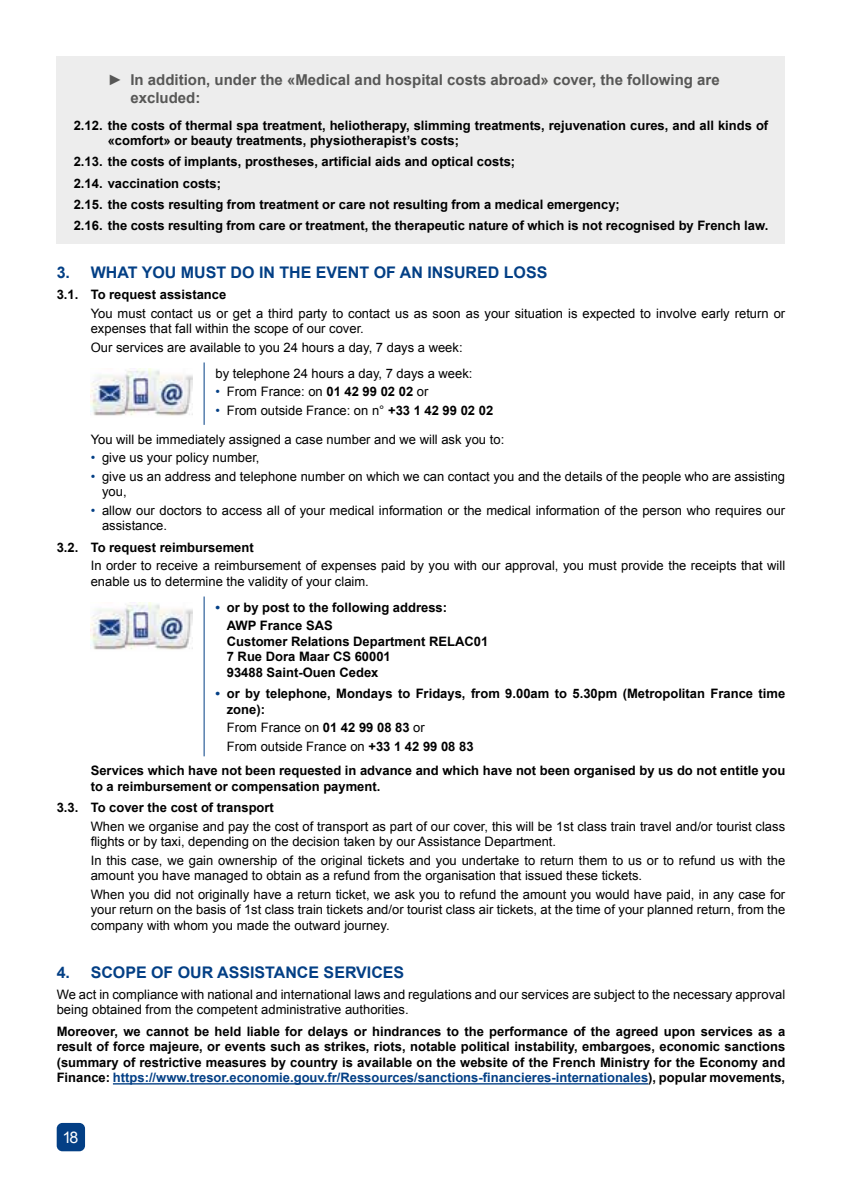
<style>
.page{position:relative;width:842px;height:1191px;background:#fff}
.page>*{position:absolute;margin:0;border:0;box-sizing:border-box;transform-origin:0 0}
.t1{font:700 16px "Arial";color:#033f85}
.t2{font:16px "Arial";color:#fff}
.t3{font:700 15px/18px "Arial";color:#575756}
.t4{font:13px/15.6px "Arial";color:#000}
.t5{font:700 13px/15.6px "Arial";color:#000}
.s1{color:#033f85}
.s2{font-weight:700}
</style>
<div class="page">
<div style="left:57px;top:1123px;width:28px;height:28px;background:#033f85;border-radius:6px"></div>
<div style="left:57px;top:57px;width:728px;height:187px;background:#ededed"></div>
<hr style="left:113px;top:1083px;width:535px;height:1px;background:#033f85">
<hr style="left:204px;top:362px;width:1px;height:63px;background:#033f85">
<img style="left:91px;top:368px;width:102px;height:48px">
<hr style="left:204px;top:596px;width:1px;height:160px;background:#033f85">
<img style="left:91px;top:602px;width:102px;height:48px">
<p class="t3" style="left:130px;top:71px;width:591px;text-indent:-23px">► In addition, under the «Medical and hospital costs abroad» cover, the following are excluded:</p>
<p class="t5" style="left:108px;top:118px;width:662px;text-indent:-34px">2.12. the costs of thermal spa treatment, heliotherapy, slimming treatments, rejuvenation cures, and all kinds of «comfort» or beauty treatments, physiotherapist’s costs;</p>
<p class="t5" style="left:74px;top:152px;width:696px;line-height:21.2px">2.13. the costs of implants, prostheses, artificial aids and optical costs;<br>2.14. vaccination costs;<br>2.15. the costs resulting from treatment or care not resulting from a medical emergency;<br>2.16. the costs resulting from care or treatment, the therapeutic nature of which is not recognised by French law.</p>
<p class="t1" style="left:57px;top:261px;width:15px">3.</p>
<p class="t1" style="left:91px;top:261px;width:458px">WHAT YOU MUST DO IN THE EVENT OF AN INSURED LOSS</p>
<p class="t5" style="left:57px;top:287px;width:171px">3.1. To request assistance</p>
<p class="t4" style="left:91px;top:305px;width:696px">You must contact us or get a third party to contact us as soon as your situation is expected to involve early return or expenses that fall within the scope of our cover.</p>
<p class="t4" style="left:215px;top:334px;width:259px;line-height:26px;text-indent:-125px">Our services are available to you 24 hours a day, 7 days a week: by telephone 24 hours a day, 7 days a week:</p>
<p class="t4" style="left:215px;top:384px;width:214px"><span class="s1">•</span> From France: on <span class="s2">01 42 99 02 02</span> or</p>
<p class="t4" style="left:215px;top:402px;width:279px"><span class="s1">•</span> From outside France: on n° <span class="s2">+33 1 42 99 02 02</span></p>
<p class="t4" style="left:91px;top:431px;width:415px">You will be immediately assigned a case number and we will ask you to:</p>
<p class="t4" style="left:91px;top:450px;width:170px"><span class="s1">•</span> give us your policy number,</p>
<p class="t4" style="left:102px;top:468px;width:685px;text-indent:-11px"><span class="s1">•</span> give us an address and telephone number on which we can contact you and the details of the people who are assisting you,</p>
<p class="t4" style="left:102px;top:502px;width:685px;text-indent:-11px"><span class="s1">•</span> allow our doctors to access all of your medical information or the medical information of the person who requires our assistance.</p>
<p class="t5" style="left:57px;top:539px;width:199px">3.2. To request reimbursement</p>
<p class="t4" style="left:91px;top:558px;width:696px">In order to receive a reimbursement of expenses paid by you with our approval, you must provide the receipts that will enable us to determine the validity of your claim.</p>
<p class="t5" style="left:227px;top:598px;width:222px;line-height:18.4px;text-indent:-11px"><span class="s1">•</span> or by post to the following address:<br>AWP France SAS</p>
<p class="t5" style="left:227px;top:633px;width:263px">Customer Relations Department RELAC01<br>7 Rue Dora Maar CS 60001<br>93488 Saint-Ouen Cedex</p>
<p class="t5" style="left:227px;top:686px;width:560px;text-indent:-11px"><span class="s1">•</span> or by telephone, Mondays to Fridays, from 9.00am to 5.30pm (Metropolitan France time zone):</p>
<p class="t4" style="left:227px;top:718px;width:248px;line-height:18.4px">From France on <span class="s2">01 42 99 08 83</span> or<br>From outside France on <span class="s2">+33 1 42 99 08 83</span></p>
<p class="t5" style="left:91px;top:763px;width:696px">Services which have not been requested in advance and which have not been organised by us do not entitle you to a reimbursement or compensation payment.</p>
<p class="t5" style="left:57px;top:800px;width:219px">3.3. To cover the cost of transport</p>
<p class="t4" style="left:91px;top:818px;width:696px">When we organise and pay the cost of transport as part of our cover, this will be 1st class train travel and/or tourist class flights or by taxi, depending on the decision taken by our Assistance Department.</p>
<p class="t4" style="left:91px;top:852px;width:696px">In this case, we gain ownership of the original tickets and you undertake to return them to us or to refund us with the amount you have managed to obtain as a refund from the organisation that issued these tickets.</p>
<p class="t4" style="left:91px;top:886px;width:696px;text-align:justify">When you did not originally have a return ticket, we ask you to refund the amount you would have paid, in any case for your return on the basis of 1st class train tickets and/or tourist class air tickets, at the time of your planned return, from the company with whom you made the outward journey.</p>
<p class="t1" style="left:57px;top:961px;width:15px">4.</p>
<p class="t1" style="left:91px;top:961px;width:315px">SCOPE OF OUR ASSISTANCE SERVICES</p>
<p class="t4" style="left:57px;top:986px;width:730px">We act in compliance with national and international laws and regulations and our services are subject to the necessary approval being obtained from the competent administrative authorities.</p>
<p class="t5" style="left:57px;top:1023px;width:730px;text-align:justify">Moreover, we cannot be held liable for delays or hindrances to the performance of the agreed upon services as a result of force majeure, or events such as strikes, riots, notable political instability, embargoes, economic sanctions (summary of restrictive measures by country is available on the website of the French Ministry for the Economy and Finance: <span class="s1">https://www.tresor.economie.gouv.fr/Ressources/sanctions-financieres-internationales</span>), popular movements,</p>
<p class="t2" style="left:62px;top:1126px;width:17px">18</p>
</div>
